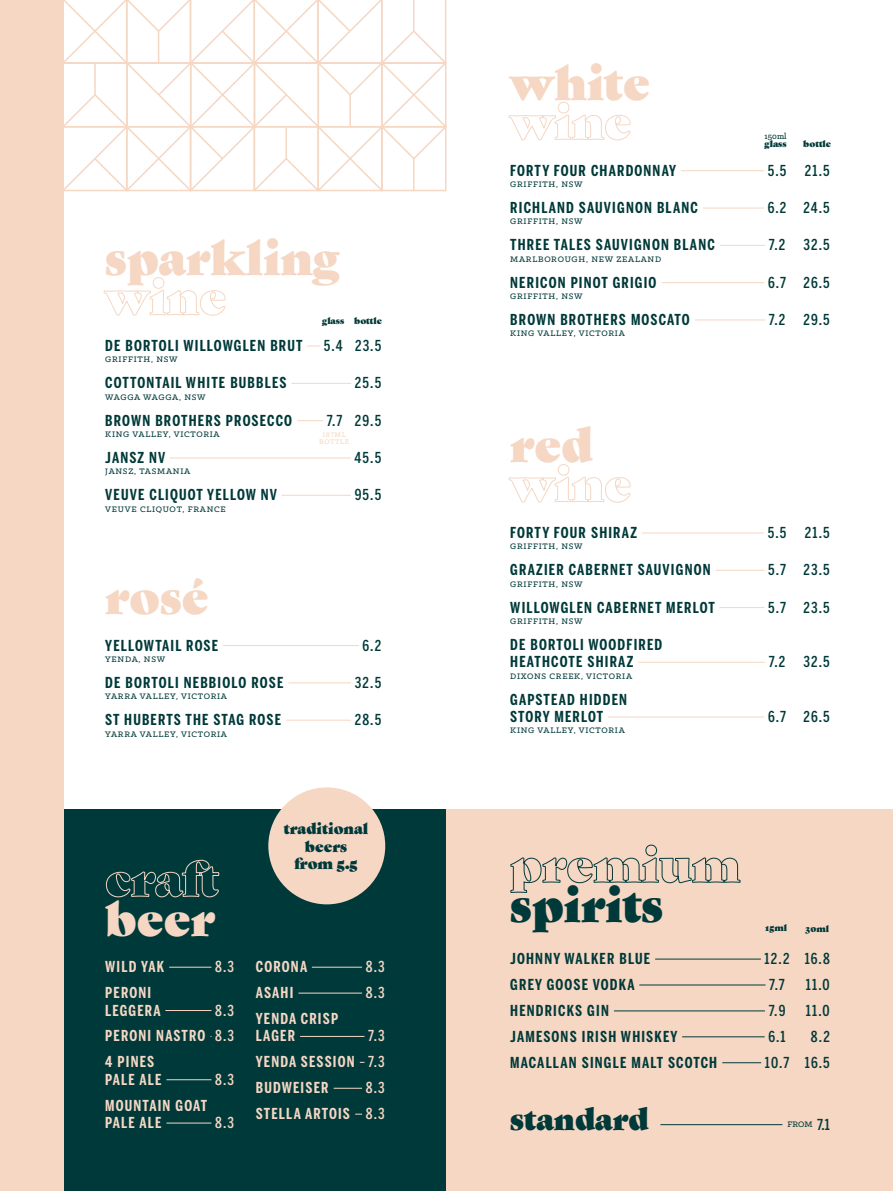
<style>
.page{position:relative;width:893px;height:1191px;background:#fff}
.page>*{position:absolute;margin:0;border:0;box-sizing:border-box;transform-origin:0 0}
.t1{font:46.5px "Gastromond";color:#f5d7c4}
.t2{font:46.5px "Gastromond";color:#003939}
.t3{font:30px "Gastromond";color:#003939}
.t4{font:700 15px/17.4px "Benton Sans Compressed";letter-spacing:.08em;color:#003939}
.t5{font:500 15px "Benton Sans Compressed";letter-spacing:.08em;color:#003939}
.t6{font:700 15px/26px "Benton Sans Compressed";letter-spacing:.08em;color:#f5d7c4}
.t7{font:15px/17.4px "Gastromond";color:#003939;text-align:center}
.t8{font:500 15px "Benton Sans Compressed";color:#f5d7c4}
.t9{font:500 9px "Klinic Slab";letter-spacing:.08em;color:#003939}
.t10{font:9px "Gastromond";color:#003939}
.t11{font:500 7.5px/6.8px "Klinic Slab";letter-spacing:.08em;color:#f5d7c4;text-align:center}
.s1{font-weight:500}
.s2{font-family:"Benton Sans Compressed";font-size:15px}
</style>
<div class="page">
<div style="left:0;top:809px;width:446px;height:382px;background:#003939"></div>
<div style="left:0;top:0;width:64px;height:1191px;background:#f5d7c4"></div>
<svg style="left:103px;top:277px;width:123px;height:39px"></svg>
<svg style="left:307px;top:346px;width:13px;height:1px"></svg>
<hr style="left:292px;top:383px;width:59px;height:1px;background:#f5d7c4">
<svg style="left:297px;top:420px;width:26px;height:1px"></svg>
<hr style="left:170px;top:457px;width:181px;height:1px;background:#f5d7c4">
<hr style="left:282px;top:495px;width:69px;height:1px;background:#f5d7c4">
<hr style="left:223px;top:645px;width:136px;height:1px;background:#f5d7c4">
<hr style="left:288px;top:682px;width:63px;height:1px;background:#f5d7c4">
<hr style="left:286px;top:720px;width:65px;height:1px;background:#f5d7c4">
<svg style="left:508px;top:101px;width:123px;height:40px"></svg>
<hr style="left:681px;top:170px;width:83px;height:1px;background:#f5d7c4">
<hr style="left:703px;top:208px;width:61px;height:1px;background:#f5d7c4">
<hr style="left:720px;top:245px;width:45px;height:1px;background:#f5d7c4">
<hr style="left:662px;top:282px;width:102px;height:1px;background:#f5d7c4">
<hr style="left:695px;top:319px;width:70px;height:1px;background:#f5d7c4">
<svg style="left:508px;top:464px;width:123px;height:39px"></svg>
<hr style="left:642px;top:532px;width:122px;height:1px;background:#f5d7c4">
<hr style="left:716px;top:570px;width:48px;height:1px;background:#f5d7c4">
<hr style="left:720px;top:607px;width:44px;height:1px;background:#f5d7c4">
<hr style="left:638px;top:662px;width:127px;height:1px;background:#f5d7c4">
<hr style="left:608px;top:716px;width:156px;height:1px;background:#f5d7c4">
<div style="left:446px;top:809px;width:447px;height:382px;background:#f5d7c4"></div>
<svg style="left:106px;top:859px;width:114px;height:38px"></svg>
<hr style="left:169px;top:966px;width:42px;height:1px;background:#f5d7c4">
<hr style="left:165px;top:1010px;width:46px;height:1px;background:#f5d7c4">
<hr style="left:166px;top:1079px;width:45px;height:1px;background:#f5d7c4">
<hr style="left:166px;top:1122px;width:45px;height:1px;background:#f5d7c4">
<hr style="left:312px;top:966px;width:50px;height:1px;background:#f5d7c4">
<hr style="left:298px;top:992px;width:64px;height:1px;background:#f5d7c4">
<hr style="left:300px;top:1036px;width:64px;height:1px;background:#f5d7c4">
<svg style="left:334px;top:1087px;width:28px;height:1px"></svg>
<svg style="left:510px;top:844px;width:231px;height:49px"></svg>
<hr style="left:655px;top:958px;width:106px;height:1px;background:#003939">
<hr style="left:639px;top:984px;width:126px;height:1px;background:#003939">
<hr style="left:614px;top:1010px;width:151px;height:1px;background:#003939">
<hr style="left:682px;top:1036px;width:83px;height:1px;background:#003939">
<hr style="left:722px;top:1062px;width:39px;height:1px;background:#003939">
<hr style="left:660px;top:1124px;width:122px;height:1px;background:#003939">
<div style="left:268px;top:787px;width:117px;height:117px;background:#f5d7c4;border-radius:50%"></div>
<svg style="left:64px;top:0;width:383px;height:192px"></svg>
<hr style="left:349px;top:95px;width:2px;height:32px;background:#f5d7c4">
<hr style="left:94px;top:62px;width:2px;height:33px;background:#f5d7c4">
<h1 class="t1" style="left:105px;top:222px;width:236px">sparkling</h1>
<p class="t10" style="left:322px;top:313px;width:61px">glass bottle</p>
<p class="t4" style="left:105px;top:337px;width:199px">DE BORTOLI WILLOWGLEN BRUT</p>
<p class="t5" style="left:324px;top:336px;width:59px">5.4 23.5</p>
<p class="t9" style="left:105px;top:354px;width:74px">GRIFFITH, NSW</p>
<p class="t4" style="left:105px;top:374px;width:183px">COTTONTAIL WHITE BUBBLES</p>
<p class="t5" style="left:355px;top:374px;width:28px">25.5</p>
<p class="t9" style="left:105px;top:391px;width:102px">WAGGA WAGGA, NSW</p>
<p class="t4" style="left:105px;top:412px;width:188px">BROWN BROTHERS PROSECCO</p>
<p class="t5" style="left:327px;top:411px;width:56px">7.7 29.5</p>
<p class="t9" style="left:105px;top:428px;width:116px">KING VALLEY, VICTORIA</p>
<p class="t4" style="left:105px;top:449px;width:61px">JANSZ NV</p>
<p class="t5" style="left:355px;top:448px;width:28px">45.5</p>
<p class="t9" style="left:105px;top:466px;width:87px">JANSZ, TASMANIA</p>
<p class="t4" style="left:105px;top:486px;width:173px">VEUVE CLIQUOT YELLOW NV</p>
<p class="t5" style="left:355px;top:485px;width:28px">95.5</p>
<p class="t9" style="left:105px;top:503px;width:122px">VEUVE CLIQUOT, FRANCE</p>
<p class="t11" style="left:319px;top:431px;width:32px">187ML<br>BOTTLE</p>
<h1 class="t1" style="left:105px;top:561px;width:105px">rosé</h1>
<p class="t4" style="left:105px;top:636px;width:114px">YELLOWTAIL ROSE</p>
<p class="t5" style="left:363px;top:636px;width:20px">6.2</p>
<p class="t9" style="left:105px;top:653px;width:61px">YENDA, NSW</p>
<p class="t4" style="left:105px;top:674px;width:180px">DE BORTOLI NEBBIOLO ROSE</p>
<p class="t5" style="left:355px;top:673px;width:28px">32.5</p>
<p class="t9" style="left:105px;top:690px;width:123px">YARRA VALLEY, VICTORIA</p>
<p class="t4" style="left:105px;top:711px;width:177px">ST HUBERTS THE STAG ROSE</p>
<p class="t5" style="left:355px;top:710px;width:28px">28.5</p>
<p class="t9" style="left:105px;top:728px;width:123px">YARRA VALLEY, VICTORIA</p>
<h1 class="t1" style="left:105px;top:882px;width:111px">beer</h1>
<p class="t6" style="left:105px;top:954px;width:60px">WILD YAK</p>
<p class="t8" style="left:215px;top:957px;width:21px">8.3</p>
<p class="t6" style="left:105px;top:984px;width:57px;line-height:17.4px">PERONI<br>LEGGERA</p>
<p class="t6" style="left:105px;top:997px;width:130px;text-align:justify;text-indent:110px"><span class="s1">8.3<br></span>PERONI NASTRO <span class="s1">8.3<br></span>4 PINES</p>
<p class="t6" style="left:105px;top:1066px;width:58px">PALE ALE</p>
<p class="t8" style="left:215px;top:1070px;width:21px">8.3</p>
<p class="t6" style="left:105px;top:1096px;width:103px;line-height:17.4px">MOUNTAIN GOAT<br>PALE ALE</p>
<p class="t8" style="left:215px;top:1113px;width:21px">8.3</p>
<p class="t7" style="left:284px;top:818px;width:86px">traditional beers from 5.5</p>
<p class="t6" style="left:256px;top:954px;width:53px">CORONA</p>
<p class="t8" style="left:366px;top:957px;width:21px">8.3</p>
<p class="t6" style="left:256px;top:979px;width:39px">ASAHI</p>
<p class="t8" style="left:366px;top:983px;width:21px">8.3</p>
<p class="t6" style="left:256px;top:1010px;width:84px;line-height:17.4px">YENDA CRISP<br>LAGER</p>
<p class="t6" style="left:256px;top:1023px;width:130px;text-align:justify;text-indent:112px"><span class="s1">7.3<br></span>YENDA SESSION <span class="s1">7.3<br></span>BUDWEISER</p>
<p class="t6" style="left:256px;top:1075px;width:130px;text-align:right"><span class="s1">8.3<br></span>STELLA ARTOIS <span class="s1">8.3</span></p>
<h1 class="t1" style="left:510px;top:46px;width:141px">white</h1>
<p class="t9" style="left:765px;top:130px;width:23px">150ml</p>
<p class="t10" style="left:765px;top:137px;width:24px">glass</p>
<p class="t10" style="left:803px;top:137px;width:29px">bottle</p>
<p class="t4" style="left:510px;top:162px;width:167px">FORTY FOUR CHARDONNAY</p>
<p class="t5" style="left:768px;top:161px;width:64px">5.5 21.5</p>
<p class="t9" style="left:510px;top:178px;width:74px">GRIFFITH, NSW</p>
<p class="t4" style="left:510px;top:199px;width:189px">RICHLAND SAUVIGNON BLANC</p>
<p class="t5" style="left:768px;top:198px;width:64px">6.2 24.5</p>
<p class="t9" style="left:510px;top:216px;width:74px">GRIFFITH, NSW</p>
<p class="t4" style="left:510px;top:236px;width:206px">THREE TALES SAUVIGNON BLANC</p>
<p class="t5" style="left:769px;top:236px;width:62px">7.2 32.5</p>
<p class="t9" style="left:510px;top:253px;width:152px">MARLBOROUGH, NEW ZEALAND</p>
<p class="t4" style="left:510px;top:274px;width:148px">NERICON PINOT GRIGIO</p>
<p class="t5" style="left:768px;top:273px;width:63px">6.7 26.5</p>
<p class="t9" style="left:510px;top:290px;width:74px">GRIFFITH, NSW</p>
<p class="t4" style="left:510px;top:311px;width:181px">BROWN BROTHERS MOSCATO</p>
<p class="t5" style="left:769px;top:310px;width:62px">7.2 29.5</p>
<p class="t9" style="left:510px;top:328px;width:116px">KING VALLEY, VICTORIA</p>
<h1 class="t1" style="left:510px;top:409px;width:84px">red</h1>
<p class="t4" style="left:510px;top:524px;width:128px">FORTY FOUR SHIRAZ</p>
<p class="t5" style="left:768px;top:523px;width:64px">5.5 21.5</p>
<p class="t9" style="left:510px;top:541px;width:74px">GRIFFITH, NSW</p>
<p class="t4" style="left:510px;top:561px;width:202px">GRAZIER CABERNET SAUVIGNON</p>
<p class="t5" style="left:768px;top:560px;width:63px">5.7 23.5</p>
<p class="t9" style="left:510px;top:578px;width:74px">GRIFFITH, NSW</p>
<p class="t4" style="left:510px;top:598px;width:206px">WILLOWGLEN CABERNET MERLOT</p>
<p class="t5" style="left:768px;top:598px;width:63px">5.7 23.5</p>
<p class="t9" style="left:510px;top:615px;width:74px">GRIFFITH, NSW</p>
<p class="t4" style="left:510px;top:636px;width:154px">DE BORTOLI WOODFIRED<br>HEATHCOTE SHIRAZ</p>
<p class="t5" style="left:769px;top:652px;width:62px">7.2 32.5</p>
<p class="t9" style="left:510px;top:670px;width:123px">DIXONS CREEK, VICTORIA</p>
<p class="t4" style="left:510px;top:690px;width:118px">GAPSTEAD HIDDEN<br>STORY MERLOT</p>
<p class="t9" style="left:510px;top:725px;width:116px">KING VALLEY, VICTORIA</p>
<p class="t5" style="left:768px;top:707px;width:63px">6.7 26.5</p>
<h1 class="t2" style="left:510px;top:868px;width:154px">spirits</h1>
<p class="t4" style="left:510px;top:950px;width:141px">JOHNNY WALKER BLUE</p>
<p class="t5" style="left:765px;top:949px;width:67px">12.2 16.8</p>
<p class="t4" style="left:510px;top:976px;width:126px">GREY GOOSE VODKA</p>
<p class="t5" style="left:769px;top:975px;width:17px">7.7</p>
<p class="t5" style="left:806px;top:975px;width:25px">11.0</p>
<p class="t4" style="left:510px;top:1002px;width:100px">HENDRICKS GIN</p>
<p class="t5" style="left:769px;top:1001px;width:18px">7.9</p>
<p class="t5" style="left:806px;top:1001px;width:25px">11.0</p>
<p class="t4" style="left:510px;top:1027px;width:169px">JAMESONS IRISH WHISKEY</p>
<p class="t5" style="left:768px;top:1027px;width:19px">6.1</p>
<p class="t5" style="left:811px;top:1027px;width:20px">8.2</p>
<p class="t4" style="left:510px;top:1053px;width:208px">MACALLAN SINGLE MALT SCOTCH</p>
<p class="t5" style="left:765px;top:1053px;width:66px">10.7 16.5</p>
<h2 class="t3" style="left:510px;top:1095px;width:140px">standard</h2>
<p class="t10" style="left:765px;top:921px;width:23px">15ml</p>
<p class="t10" style="left:805px;top:921px;width:26px">30ml</p>
<p class="t9" style="left:788px;top:1118px;width:44px">FROM <span class="s2">7.1</span></p>
</div>
